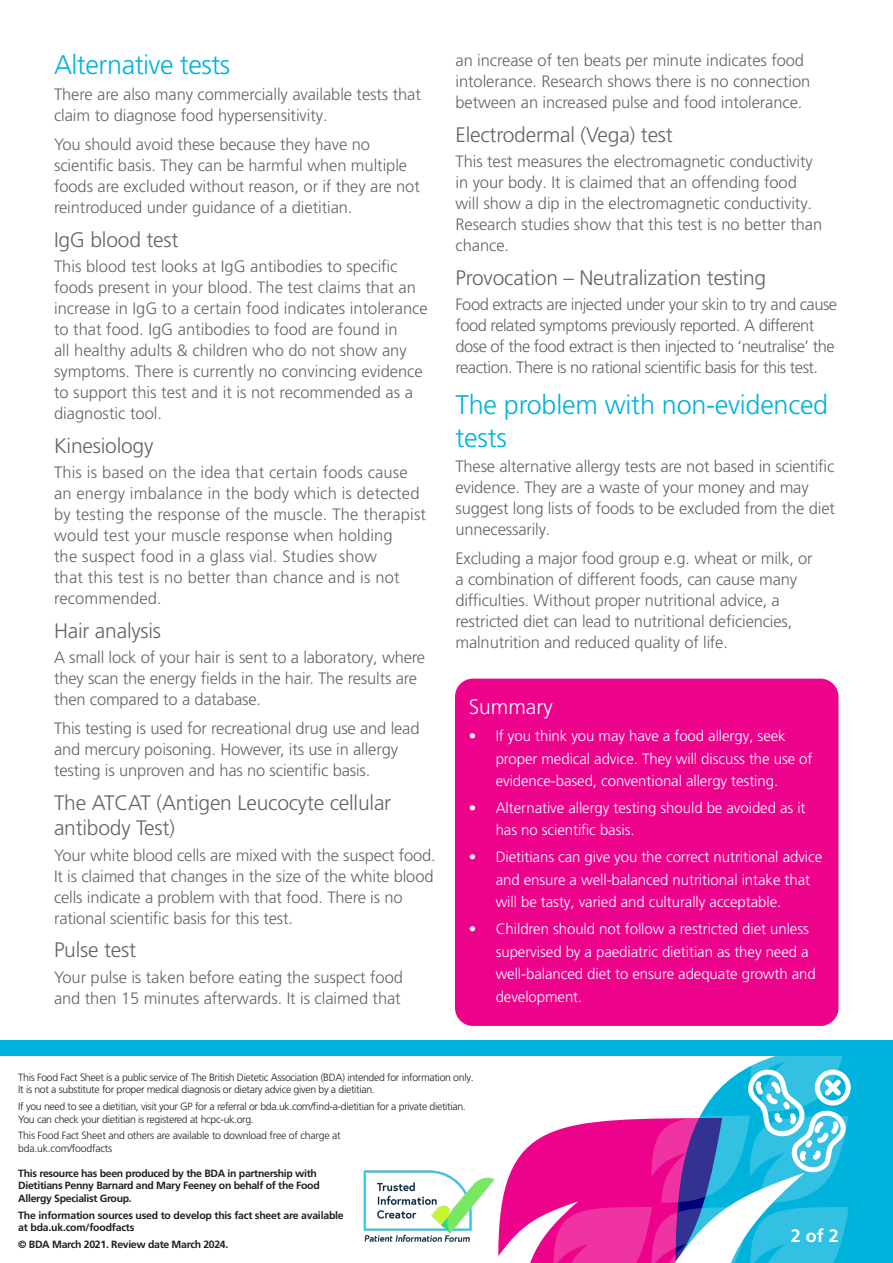
<style>
.page{position:relative;width:893px;height:1263px;background:#fff}
.page>*{position:absolute;margin:0;border:0;box-sizing:border-box;transform-origin:0 0}
.t1{font:300 27px/32.4px "Frutiger LT Pro";letter-spacing:-.01em;color:#00b3dc}
.t2{font:300 21px/25.2px "Frutiger LT Pro";letter-spacing:-.01em;color:#62656a}
.t3{font:300 21px "Frutiger LT Pro";color:#fff}
.t4{font:700 18px "Frutiger LT Pro";color:#fff}
.t5{font:300 16.5px/21px "Frutiger LT Pro";letter-spacing:-.005em;color:#62656a}
.t6{font:300 16.5px/21px "Frutiger LT Pro";letter-spacing:-.03em;color:#62656a}
.t7{font:300 15px/22.5px "Frutiger LT Pro";letter-spacing:-.005em;color:#fff}
.t8{font:300 10.5px/12.6px "Frutiger LT Pro";letter-spacing:-.03em;color:#231f20}
.t9{font:700 10.5px/12.6px "Frutiger LT Pro";letter-spacing:-.03em;color:#231f20}
</style>
<div class="page">
<div style="left:851px;top:1056px;width:42px;height:207px;background:#00b3dc"></div>
<div style="left:455px;top:679px;width:383px;height:347px;background:#ed028c;border-radius:18px"></div>
<svg style="left:498px;top:1023px;width:353px;height:240px"></svg>
<div style="left:0;top:1040px;width:893px;height:16px;background:#00b3dc"></div>
<img style="left:363px;top:1170px;width:132px;height:72px">
<p class="t1" style="left:54px;top:49px;width:178px">Alternative tests</p>
<p class="t5" style="left:54px;top:83px;width:368px">There are also many commercially available tests that claim to diagnose food hypersensitivity.</p>
<p class="t5" style="left:54px;top:134px;width:367px">You should avoid these because they have no scientific basis. They can be harmful when multiple foods are excluded without reason, or if they are not reintroduced under guidance of a dietitian.</p>
<p class="t2" style="left:54px;top:227px;width:126px">IgG blood test</p>
<p class="t5" style="left:54px;top:256px;width:375px">This blood test looks at IgG antibodies to specific foods present in your blood. The test claims that an increase in IgG to a certain food indicates intolerance to that food. IgG antibodies to food are found in<br>all healthy adults &amp; children who do not show any symptoms. There is currently no convincing evidence to support this test and it is not recommended as a diagnostic tool.</p>
<p class="t2" style="left:54px;top:433px;width:101px">Kinesiology</p>
<p class="t5" style="left:54px;top:462px;width:374px">This is based on the idea that certain foods cause an energy imbalance in the body which is detected by testing the response of the muscle. The therapist would test your muscle response when holding<br>the suspect food in a glass vial. Studies show<br>that this test is no better than chance and is not recommended.</p>
<p class="t2" style="left:54px;top:618px;width:109px">Hair analysis</p>
<p class="t5" style="left:54px;top:647px;width:373px">A small lock of your hair is sent to a laboratory, where they scan the energy fields in the hair. The results are then compared to a database.</p>
<p class="t5" style="left:54px;top:718px;width:367px">This testing is used for recreational drug use and lead and mercury poisoning. However, its use in allergy testing is unproven and has no scientific basis.</p>
<p class="t2" style="left:54px;top:790px;width:339px">The ATCAT (Antigen Leucocyte cellular antibody Test)</p>
<p class="t5" style="left:54px;top:844px;width:383px">Your white blood cells are mixed with the suspect food.<br>It is claimed that changes in the size of the white blood cells indicate a problem with that food. There is no rational scientific basis for this test.</p>
<p class="t2" style="left:54px;top:938px;width:84px">Pulse test</p>
<p class="t5" style="left:54px;top:966px;width:350px">Your pulse is taken before eating the suspect food and then 15 minutes afterwards. It is claimed that</p>
<p class="t5" style="left:455px;top:50px;width:356px">an increase of ten beats per minute indicates food intolerance. Research shows there is no connection between an increased pulse and food intolerance.</p>
<p class="t2" style="left:455px;top:122px;width:219px">Electrodermal (Vega) test</p>
<p class="t5" style="left:455px;top:151px;width:368px">This test measures the electromagnetic conductivity in your body. It is claimed that an offending food will show a dip in the electromagnetic conductivity.<br>Research studies show that this test is no better than chance.</p>
<p class="t2" style="left:455px;top:265px;width:312px">Provocation – Neutralization testing</p>
<p class="t6" style="left:455px;top:294px;width:383px">Food extracts are injected under your skin to try and cause food related symptoms previously reported. A different dose of the food extract is then injected to ‘neutralise’ the reaction. There is no rational scientific basis for this test.</p>
<p class="t1" style="left:455px;top:389px;width:374px">The problem with non-evidenced tests</p>
<p class="t5" style="left:455px;top:456px;width:381px">These alternative allergy tests are not based in scientific evidence. They are a waste of your money and may suggest long lists of foods to be excluded from the diet unnecessarily.</p>
<p class="t5" style="left:455px;top:548px;width:359px">Excluding a major food group e.g. wheat or milk, or a combination of different foods, can cause many difficulties. Without proper nutritional advice, a restricted diet can lead to nutritional deficiencies, malnutrition and reduced quality of life.</p>
<p class="t3" style="left:469px;top:695px;width:85px">Summary</p>
<p class="t7" style="left:496px;top:725px;width:318px;text-indent:-27px">• If you think you may have a food allergy, seek proper medical advice. They will discuss the use of evidence-based, conventional allergy testing.</p>
<p class="t7" style="left:496px;top:797px;width:311px;text-indent:-27px">• Alternative allergy testing should be avoided as it has no scientific basis.</p>
<p class="t7" style="left:496px;top:846px;width:328px;text-indent:-27px">• Dietitians can give you the correct nutritional advice and ensure a well-balanced nutritional intake that will be tasty, varied and culturally acceptable.</p>
<p class="t7" style="left:496px;top:918px;width:322px;text-indent:-27px">• Children should not follow a restricted diet unless supervised by a paediatric dietitian as they need a well-balanced diet to ensure adequate growth and development.</p>
<p class="t8" style="left:18px;top:1071px;width:457px">This Food Fact Sheet is a public service of The British Dietetic Association (BDA) intended for information only.<br>It is not a substitute for proper medical diagnosis or dietary advice given by a dietitian.</p>
<p class="t8" style="left:18px;top:1100px;width:449px">If you need to see a dietitian, visit your GP for a referral or bda.uk.com/find-a-dietitian for a private dietitian.<br>You can check your dietitian is registered at hcpc-uk.org.</p>
<p class="t8" style="left:18px;top:1129px;width:324px">This Food Fact Sheet and others are available to download free of charge at bda.uk.com/foodfacts</p>
<p class="t9" style="left:18px;top:1167px;width:303px">This resource has been produced by the BDA in partnership with<br>Dietitians Penny Barnard and Mary Feeney on behalf of the Food<br>Allergy Specialist Group.</p>
<p class="t9" style="left:18px;top:1209px;width:327px">The information sources used to develop this fact sheet are available at bda.uk.com/foodfacts</p>
<p class="t9" style="left:18px;top:1238px;width:212px">© BDA March 2021. Review date March 2024.</p>
<p class="t4" style="left:791px;top:1225px;width:50px">2 of 2</p>
</div>
